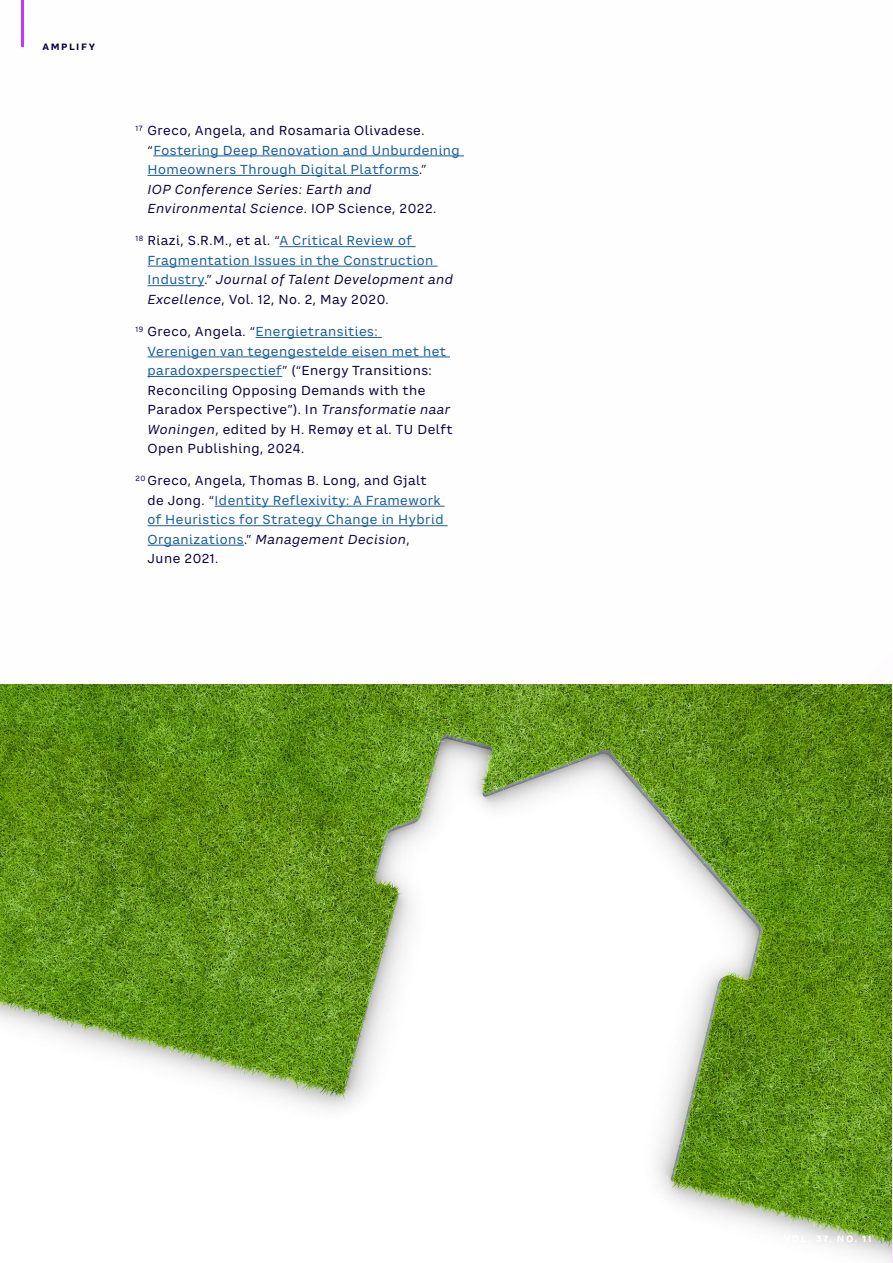
<style>
.page{position:relative;width:893px;height:1263px;background:#fff}
.page>*{position:absolute;margin:0;border:0;box-sizing:border-box;transform-origin:0 0}
.AR_REFERENCE_BULLETS_8_5_13pt{font:12.75px/19.5px "CA Saygon Text";letter-spacing:.04em;color:#175d9e}
.AR_REFERENCE_BULLETS_8_5_13pt-2{font:12.75px/19.5px "CA Saygon Text";letter-spacing:.04em;color:#0d003f}
.GEN_RUNNING_HEADER_TEXT_RR_6_7{font:700 9px "CA Saygon Text";letter-spacing:.17em;color:#fff}
.GEN_RUNNING_HEADER_TEXT_RL_6_7{font:700 9px "CA Saygon Text";letter-spacing:.17em;color:#0d003f}
.s1{color:#0d003f}
.s2{font-style:italic;color:#0d003f}
.s3{color:#175d9e}
.s4{font-style:italic}
</style>
<div class="page">
<hr style="left:153px;top:156px;width:311px;height:1px;background:#175d9e">
<hr style="left:148px;top:175px;width:271px;height:1px;background:#175d9e">
<hr style="left:279px;top:246px;width:137px;height:1px;background:#175d9e">
<hr style="left:148px;top:266px;width:290px;height:1px;background:#175d9e">
<hr style="left:148px;top:285px;width:56px;height:1px;background:#175d9e">
<hr style="left:256px;top:337px;width:126px;height:1px;background:#175d9e">
<hr style="left:148px;top:357px;width:302px;height:1px;background:#175d9e">
<hr style="left:148px;top:376px;width:134px;height:1px;background:#175d9e">
<hr style="left:215px;top:506px;width:230px;height:1px;background:#175d9e">
<hr style="left:148px;top:525px;width:300px;height:1px;background:#175d9e">
<hr style="left:148px;top:545px;width:96px;height:1px;background:#175d9e">
<img style="left:0;top:684px;width:891px;height:579px">
<hr style="left:21px;top:0;width:2px;height:47px;background:#c336ff">
<p class="GEN_RUNNING_HEADER_TEXT_RL_6_7" style="left:43px;top:40px;width:54px">AMPLIFY</p>
<p class="AR_REFERENCE_BULLETS_8_5_13pt" style="left:148px;top:121px;width:314px;text-indent:-12px"><sup>17</sup> <span class="s1">Greco, Angela, and Rosamaria Olivadese. “</span>Fostering Deep Renovation and Unburdening Homeowners Through Digital Platforms<span class="s1">.”<br></span><span class="s2">IOP Conference Series: Earth and Environmental Science</span><span class="s1">. IOP Science, 2022.</span></p>
<p class="AR_REFERENCE_BULLETS_8_5_13pt" style="left:148px;top:231px;width:307px;text-indent:-12px"><sup>18</sup> <span class="s1">Riazi, S.R.M., et al. “</span>A Critical Review of Fragmentation Issues in the Construction Industry<span class="s1">.”</span> <span class="s2">Journal of Talent Development and Excellence</span><span class="s1">, Vol. 12, No. 2, May 2020.</span></p>
<p class="AR_REFERENCE_BULLETS_8_5_13pt-2" style="left:148px;top:322px;width:306px;text-indent:-12px"><sup>19</sup> Greco, Angela. “<span class="s3">Energietransities:<br>Verenigen van tegengestelde eisen met het paradoxperspectief</span>” (“Energy Transitions:<br>Reconciling Opposing Demands with the Paradox Perspective”). In <span class="s4">Transformatie naar Woningen</span>, edited by H. Remøy et al. TU Delft Open Publishing, 2024.</p>
<p class="AR_REFERENCE_BULLETS_8_5_13pt" style="left:148px;top:471px;width:297px;text-indent:-12px"><sup>20</sup> <span class="s1">Greco, Angela, Thomas B. Long, and Gjalt de Jong. “</span>Identity Reflexivity: A Framework of Heuristics for Strategy Change in Hybrid Organizations<span class="s1">.”</span> <span class="s2">Management Decision</span><span class="s1">, June 2021.</span></p>
<p class="GEN_RUNNING_HEADER_TEXT_RR_6_7" style="left:784px;top:1231px;width:89px">VOL. 37, NO. 11</p>
</div>
